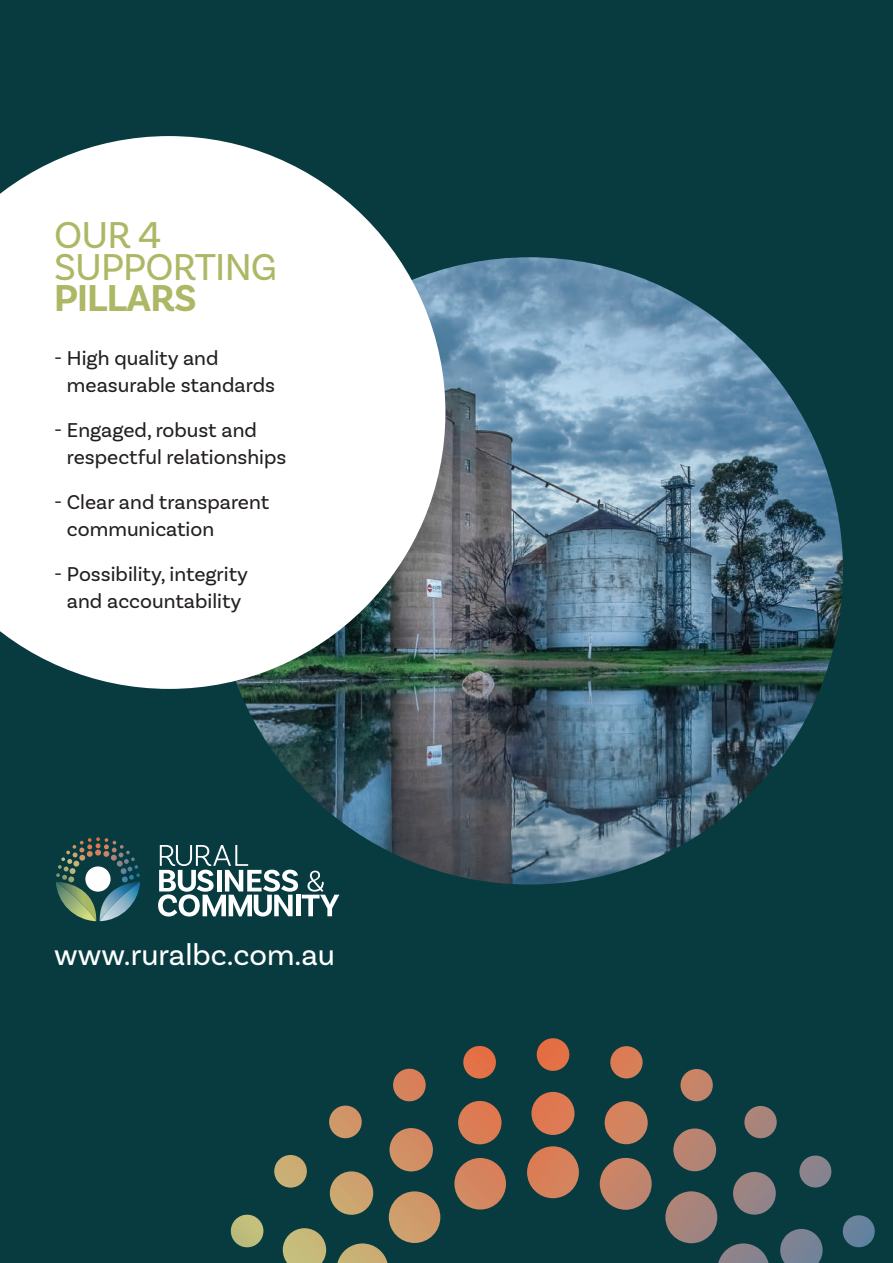
<style>
.page{position:relative;width:893px;height:1263px;background:#073b40}
.page>*{position:absolute;margin:0;border:0;box-sizing:border-box;transform-origin:0 0}
.t1{font:39.3px/31.3px "Basic Sans";letter-spacing:-.02em;color:#adb764}
.t2{font:700 39.3px "Basic Sans";letter-spacing:-.02em;color:#adb764}
.t3{font:30.9px "Basic Sans";color:#fff}
.t4{font:21px/27px "Basic Sans";color:#231f20}
</style>
<div class="page">
<img style="left:216px;top:257px;width:627px;height:627px;border-radius:314px">
<svg style="left:0;top:136px;width:445px;height:553px;background:#dce3e3"></svg>
<div style="left:527px;top:1146px;width:52px;height:52px;background:#d88059;border-radius:26px"></div>
<div style="left:454px;top:1158px;width:52px;height:51px;background:#d4845f;border-radius:26px"></div>
<div style="left:389px;top:1191px;width:51px;height:52px;background:#cf9b6a;border-radius:26px"></div>
<svg style="left:337px;top:1243px;width:50px;height:20px"></svg>
<svg style="left:718px;top:1243px;width:50px;height:20px"></svg>
<div style="left:665px;top:1191px;width:52px;height:52px;background:#a6847c;border-radius:26px"></div>
<div style="left:600px;top:1158px;width:52px;height:52px;background:#c4856b;border-radius:26px"></div>
<div style="left:531px;top:1092px;width:44px;height:43px;background:#dd7852;border-radius:22px"></div>
<div style="left:458px;top:1101px;width:43px;height:43px;background:#dc7b53;border-radius:22px"></div>
<div style="left:389px;top:1128px;width:44px;height:43px;background:#d28d63;border-radius:22px"></div>
<div style="left:330px;top:1171px;width:43px;height:44px;background:#cda46f;border-radius:22px"></div>
<svg style="left:283px;top:1228px;width:43px;height:35px;background:#a8a670"></svg>
<svg style="left:780px;top:1229px;width:43px;height:34px"></svg>
<div style="left:733px;top:1172px;width:43px;height:43px;background:#978485;border-radius:21px"></div>
<div style="left:673px;top:1128px;width:43px;height:43px;background:#b68472;border-radius:21px"></div>
<div style="left:605px;top:1101px;width:43px;height:43px;background:#d18460;border-radius:22px"></div>
<div style="left:537px;top:1038px;width:32px;height:33px;background:#e46f44;border-radius:16px"></div>
<div style="left:463px;top:1046px;width:33px;height:32px;background:#e47045;border-radius:16px"></div>
<div style="left:393px;top:1069px;width:33px;height:32px;background:#d7805a;border-radius:16px"></div>
<svg style="left:329px;top:1105px;width:33px;height:33px"></svg>
<div style="left:274px;top:1155px;width:33px;height:32px;background:#cbae74;border-radius:16px"></div>
<div style="left:231px;top:1215px;width:32px;height:32px;background:#bfbe7c;border-radius:16px"></div>
<div style="left:843px;top:1215px;width:32px;height:32px;background:#66829d;border-radius:16px"></div>
<div style="left:799px;top:1155px;width:32px;height:32px;background:#89838d;border-radius:16px"></div>
<div style="left:744px;top:1106px;width:33px;height:32px;background:#a7847b;border-radius:16px"></div>
<div style="left:680px;top:1069px;width:33px;height:32px;background:#c68569;border-radius:16px"></div>
<div style="left:610px;top:1046px;width:33px;height:32px;background:#da7d56;border-radius:16px"></div>
<img style="left:56px;top:837px;width:84px;height:84px">
<svg style="left:158px;top:845px;width:181px;height:71px"></svg>
<h1 class="t1" style="left:54px;top:219px;width:225px">OUR 4<br>SUPPORTING</h1>
<h1 class="t2" style="left:54px;top:274px;width:144px">PILLARS</h1>
<p class="t4" style="left:67px;top:344px;width:210px;text-indent:-13px">- High quality and measurable standards</p>
<p class="t4" style="left:67px;top:416px;width:221px;text-indent:-13px">- Engaged, robust and respectful relationships</p>
<p class="t4" style="left:67px;top:488px;width:204px;text-indent:-13px">- Clear and transparent communication</p>
<p class="t4" style="left:54px;top:560px;width:196px;text-align:center">- Possibility, integrity and accountability</p>
<h2 class="t3" style="left:54px;top:936px;width:283px">www.ruralbc.com.au</h2>
</div>
